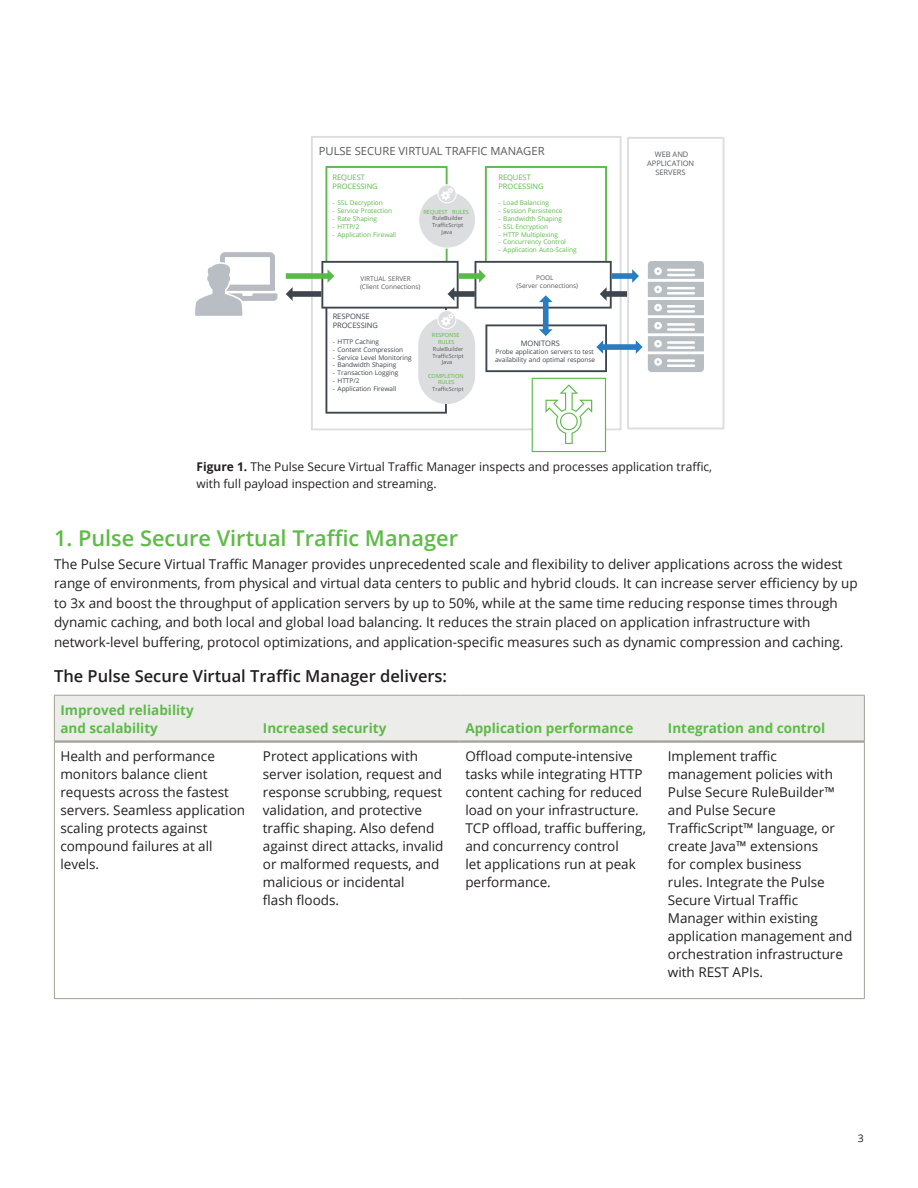
<style>
.page{position:relative;width:918px;height:1188px;background:#fff}
.page>*{position:absolute;margin:0;border:0;box-sizing:border-box;transform-origin:0 0}
.Intro_Headline{font:600 21.75px "Open Sans";color:#5dbb46}
.Subhead_2{font:600 16.5px "Open Sans";color:#231f20}
.Table_Body_Copy{font:13.5px/18px "Open Sans";color:#231f20}
.Body_Copy{font:13.5px/19.5px "Open Sans";color:#231f20}
.Table_Header{font:700 13.5px "Open Sans";color:#5dbb46}
.Caption__Figure_and{font:12px/16.5px "Open Sans";color:#231f20}
.t1{font:11.25px "Open Sans";color:#585a5d}
.t2{font:10.5px "Open Sans";color:#231f20}
.t3{font:7.5px/9px "Open Sans";color:#5cba47}
.t4{font:7.5px/9px "Open Sans";color:#3e454d}
.t5{font:7.5px/9px "Open Sans";letter-spacing:-.005em;color:#585a5d;text-align:center}
.t6{font:6.45px "Open Sans";letter-spacing:-.005em;color:#5cba47}
.t7{font:6.45px/7.8px "Open Sans";letter-spacing:-.005em;color:#3e454d}
.t8{font:6.45px/7.8px "Open Sans";letter-spacing:-.005em;color:#585a5d}
.t9{font:5.55px "Open Sans";letter-spacing:.005em;color:#585a5d}
.t10{font:5.55px "Open Sans";color:#5cba47}
.s1{font-weight:700}
</style>
<div class="page">
<div style="left:55px;top:696px;width:809px;height:44px;background:#ececea"></div>
<hr style="left:55px;top:740px;width:202px;height:3px;background:#a1a194">
<hr style="left:257px;top:740px;width:202px;height:3px;background:#a1a194">
<hr style="left:459px;top:740px;width:203px;height:3px;background:#a1a194">
<hr style="left:662px;top:740px;width:202px;height:3px;background:#a1a194">
<hr style="left:54px;top:695px;width:203px;height:1px;background:#a1a194">
<hr style="left:54px;top:696px;width:1px;height:46px;background:#a1a194">
<hr style="left:257px;top:695px;width:202px;height:1px;background:#a1a194">
<hr style="left:459px;top:695px;width:203px;height:1px;background:#a1a194">
<hr style="left:662px;top:695px;width:203px;height:1px;background:#a1a194">
<hr style="left:864px;top:696px;width:1px;height:46px;background:#a1a194">
<hr style="left:54px;top:742px;width:1px;height:256px;background:#a1a194">
<hr style="left:864px;top:742px;width:1px;height:256px;background:#a1a194">
<hr style="left:54px;top:998px;width:203px;height:1px;background:#a1a194">
<hr style="left:257px;top:998px;width:202px;height:1px;background:#a1a194">
<hr style="left:459px;top:998px;width:203px;height:1px;background:#a1a194">
<hr style="left:662px;top:998px;width:203px;height:1px;background:#a1a194">
<div style="left:311px;top:136px;width:311px;height:294px;border:2px solid #dcdddf"></div>
<svg style="left:195px;top:252px;width:82px;height:64px"></svg>
<div style="left:602px;top:344px;width:35px;height:6px;background:#277dc0"></div>
<div style="left:606px;top:291px;width:21px;height:6px;background:#3f454e"></div>
<div style="left:612px;top:273px;width:21px;height:6px;background:#277dc0"></div>
<svg style="left:627px;top:137px;width:97px;height:292px"></svg>
<div style="left:292px;top:291px;width:29px;height:6px;background:#3f454e"></div>
<svg style="left:286px;top:287px;width:7px;height:14px"></svg>
<div style="left:286px;top:273px;width:42px;height:6px;background:#58ba48"></div>
<svg style="left:321px;top:166px;width:291px;height:286px"></svg>
<p class="t1" style="left:319px;top:143px;width:227px">PULSE SECURE VIRTUAL TRAFFIC MANAGER</p>
<p class="t3" style="left:333px;top:173px;width:47px">REQUEST<br>PROCESSING</p>
<p class="t6" style="left:333px;top:198px;width:52px">- SSL Decryption</p>
<p class="t6" style="left:333px;top:206px;width:61px">- Service Protection</p>
<p class="t6" style="left:333px;top:214px;width:46px">- Rate Shaping</p>
<p class="t6" style="left:333px;top:222px;width:28px">- HTTP/2</p>
<p class="t6" style="left:333px;top:230px;width:65px">- Application Firewall</p>
<p class="t10" style="left:423px;top:208px;width:47px">REQUEST RULES</p>
<p class="t9" style="left:433px;top:215px;width:32px">RuleBuilder</p>
<p class="t9" style="left:432px;top:221px;width:33px">TrafficScript</p>
<p class="t9" style="left:442px;top:228px;width:12px">Java</p>
<p class="t3" style="left:498px;top:173px;width:47px">REQUEST<br>PROCESSING</p>
<p class="t6" style="left:498px;top:198px;width:52px">- Load Balancing</p>
<p class="t6" style="left:498px;top:206px;width:66px">- Session Persistence</p>
<p class="t6" style="left:498px;top:214px;width:65px">- Bandwidth Shaping</p>
<p class="t6" style="left:498px;top:222px;width:51px">- SSL Encryption</p>
<p class="t6" style="left:498px;top:230px;width:61px">- HTTP Multiplexing</p>
<p class="t6" style="left:498px;top:238px;width:69px">- Concurrency Control</p>
<p class="t6" style="left:498px;top:246px;width:80px">- Application Auto-Scaling</p>
<p class="t8" style="left:360px;top:274px;width:62px">VIRTUAL SERVER (Client Connections)</p>
<p class="t8" style="left:517px;top:274px;width:63px;text-indent:20px">POOL<br>(Server connections)</p>
<p class="t4" style="left:333px;top:312px;width:47px">RESPONSE<br>PROCESSING</p>
<p class="t7" style="left:333px;top:338px;width:48px">- HTTP Caching</p>
<p class="t7" style="left:333px;top:345px;width:72px">- Content Compression</p>
<p class="t7" style="left:333px;top:353px;width:80px">- Service Level Monitoring</p>
<p class="t7" style="left:333px;top:361px;width:65px">- Bandwidth Shaping</p>
<p class="t7" style="left:333px;top:369px;width:67px">- Transaction Logging</p>
<p class="t7" style="left:333px;top:377px;width:28px">- HTTP/2</p>
<p class="t7" style="left:333px;top:385px;width:65px">- Application Firewall</p>
<p class="t10" style="left:432px;top:332px;width:29px">RESPONSE</p>
<p class="t10" style="left:438px;top:338px;width:18px">RULES</p>
<p class="t9" style="left:433px;top:345px;width:32px">RuleBuilder</p>
<p class="t9" style="left:432px;top:352px;width:33px">TrafficScript</p>
<p class="t9" style="left:442px;top:358px;width:12px">Java</p>
<p class="t10" style="left:428px;top:372px;width:37px">COMPLETION</p>
<p class="t10" style="left:438px;top:379px;width:18px">RULES</p>
<p class="t9" style="left:432px;top:385px;width:33px">TrafficScript</p>
<p class="t4" style="left:521px;top:339px;width:41px">MONITORS</p>
<p class="t7" style="left:495px;top:348px;width:102px">Probe application servers to test availability and optimal response</p>
<p class="t5" style="left:647px;top:150px;width:49px">WEB AND<br>APPLICATION<br>SERVERS</p>
<p class="Caption__Figure_and" style="left:196px;top:459px;width:517px"><span class="s1">Figure 1.</span> The Pulse Secure Virtual Traffic Manager inspects and processes application traffic, with full payload inspection and streaming.</p>
<p class="Intro_Headline" style="left:54px;top:523px;width:406px">1. Pulse Secure Virtual Traffic Manager</p>
<p class="Body_Copy" style="left:54px;top:554px;width:805px">The Pulse Secure Virtual Traffic Manager provides unprecedented scale and flexibility to deliver applications across the widest range of environments, from physical and virtual data centers to public and hybrid clouds. It can increase server efficiency by up to 3x and boost the throughput of application servers by up to 50%, while at the same time reducing response times through dynamic caching, and both local and global load balancing. It reduces the strain placed on application infrastructure with network-level buffering, protocol optimizations, and application-specific measures such as dynamic compression and caching.</p>
<p class="Subhead_2" style="left:54px;top:665px;width:395px">The Pulse Secure Virtual Traffic Manager delivers:</p>
<p class="Table_Header" style="left:60px;top:700px;width:135px">Improved reliability</p>
<p class="Table_Header" style="left:60px;top:718px;width:99px">and scalability</p>
<p class="Table_Header" style="left:263px;top:718px;width:125px">Increased security</p>
<p class="Table_Header" style="left:465px;top:718px;width:170px">Application performance</p>
<p class="Table_Header" style="left:668px;top:718px;width:159px">Integration and control</p>
<p class="Table_Body_Copy" style="left:60px;top:747px;width:186px">Health and performance monitors balance client requests across the fastest servers. Seamless application scaling protects against compound failures at all levels.</p>
<p class="Table_Body_Copy" style="left:263px;top:747px;width:182px">Protect applications with server isolation, request and response scrubbing, request validation, and protective traffic shaping. Also defend against direct attacks, invalid or malformed requests, and malicious or incidental<br>flash floods.</p>
<p class="Table_Body_Copy" style="left:465px;top:747px;width:182px">Offload compute-intensive tasks while integrating HTTP content caching for reduced load on your infrastructure.<br>TCP offload, traffic buffering, and concurrency control<br>let applications run at peak performance.</p>
<p class="Table_Body_Copy" style="left:668px;top:747px;width:186px">Implement traffic management policies with<br>Pulse Secure RuleBuilder™ and Pulse Secure<br>TrafficScript™ language, or create Java™ extensions<br>for complex business<br>rules. Integrate the Pulse<br>Secure Virtual Traffic<br>Manager within existing application management and orchestration infrastructure with REST APIs.</p>
<p class="t2" style="left:858px;top:1131px;width:8px">3</p>
</div>
